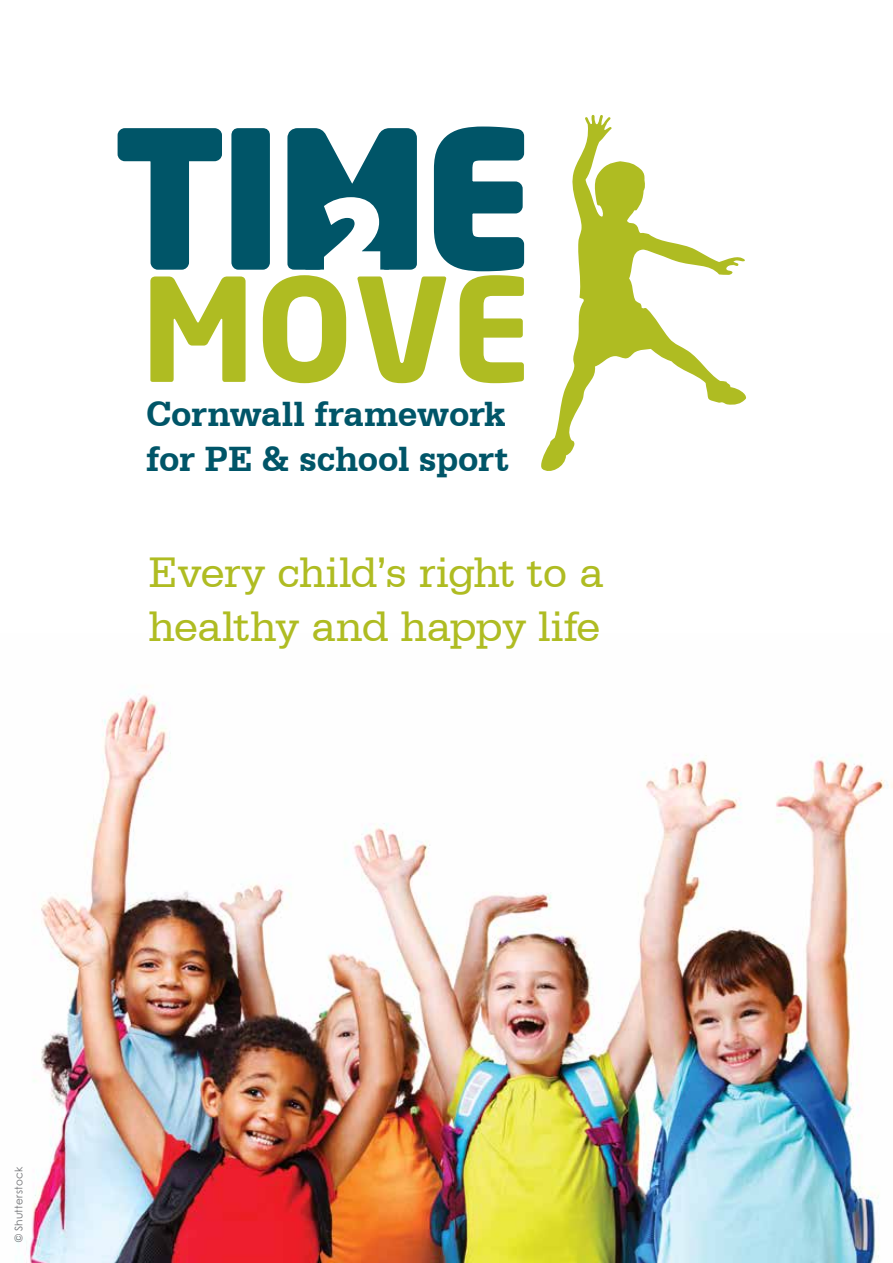
<style>
.page{position:relative;width:893px;height:1263px;background:#fff}
.page>*{position:absolute;margin:0;border:0;box-sizing:border-box;transform-origin:0 0}
.t1{font:700 180.15px "Neo Sans";color:#005568}
.t2{font:700 141.9px "Neo Sans";color:#afbc22}
.t3{font:900 105.45px "Myriad Pro";color:#fff}
.t4{font:45px/54px "Serifa BT";letter-spacing:-.015em;color:#afbc22}
.t5{font:700 36.9px/44.2px "Serifa BT";letter-spacing:-.005em;color:#005568}
.t6{font:10.5px "Century Gothic";letter-spacing:.02em;color:#6d6e71}
</style>
<div class="page">
<img style="left:17px;top:694px;width:876px;height:569px">
<svg style="left:433px;top:126px;width:92px;height:146px"></svg>
<svg style="left:117px;top:128px;width:300px;height:142px"></svg>
<svg style="left:541px;top:128px;width:206px;height:343px"></svg>
<svg style="left:729px;top:259px;width:12px;height:9px"></svg>
<svg style="left:585px;top:114px;width:27px;height:14px"></svg>
<h1 class="t1" style="left:117px;top:84px;width:415px">TIME</h1>
<h2 class="t2" style="left:141px;top:238px;width:393px">MOVE</h2>
<h3 class="t3" style="left:322px;top:174px;width:62px">2</h3>
<p class="t5" style="left:146px;top:391px;width:364px">Cornwall framework for PE &amp; school sport</p>
<p class="t4" style="left:149px;top:544px;width:456px">Every child’s right to a healthy and happy life</p>
<p class="t6" style="left:11px;top:1242px;width:77px;rotate:-90deg">© Shutterstock</p>
</div>
